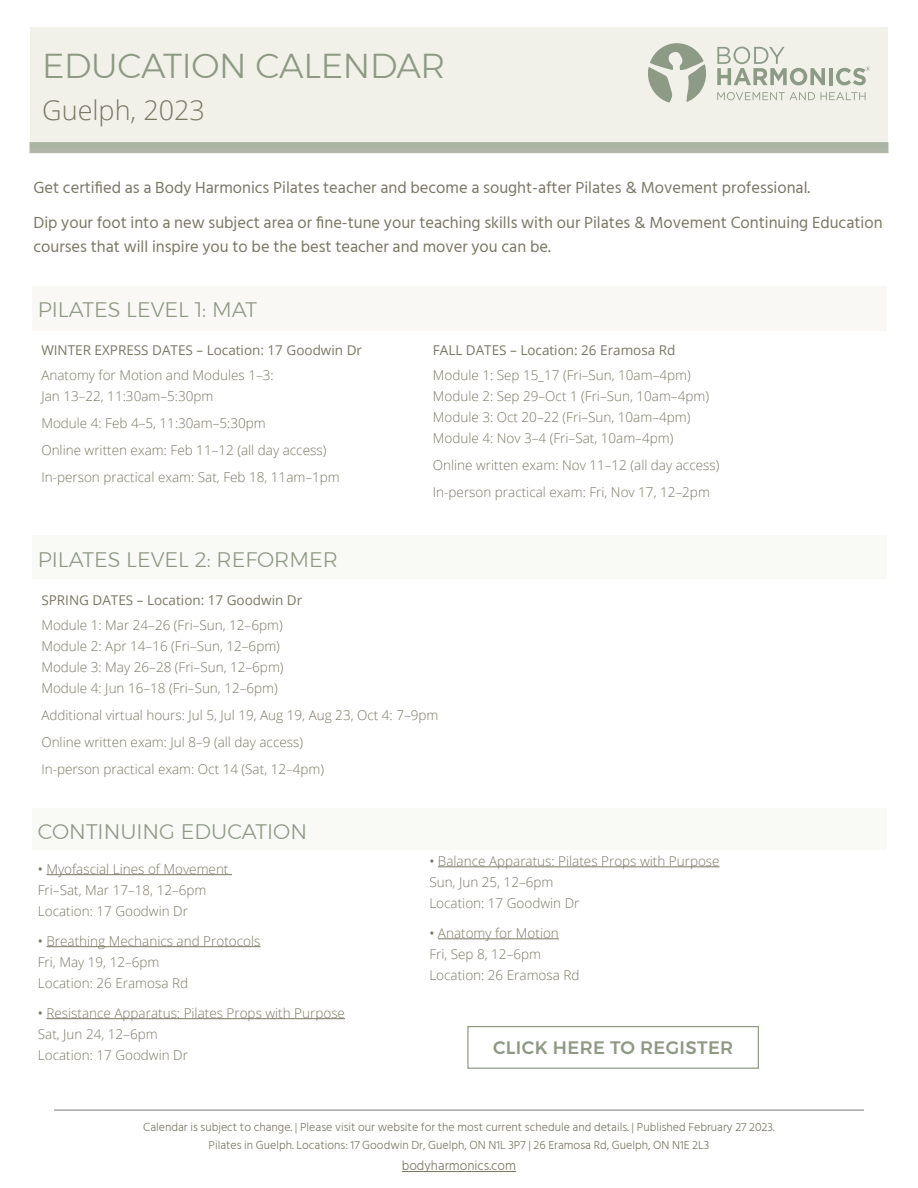
<style>
.page{position:relative;width:918px;height:1188px;background:#fff}
.page>*{position:absolute;margin:0;border:0;box-sizing:border-box;transform-origin:0 0}
.t1{font:300 34.5px "Montserrat";letter-spacing:-.01em;color:#8e9984}
.t2{font:300 27px "Open Sans";color:#7a7765}
.t3{font:300 21px "Montserrat";color:#8e9984}
.t4{font:500 18px "Montserrat";letter-spacing:.02em;color:#8e9984}
.t5{font:16.5px/24px "Hind Siliguri";color:#7a7765}
.t6{font:300 13.5px/21px "Open Sans";color:#7a7765}
.t7{font:13.5px "Open Sans";color:#7a7765}
.t8{font:300 13.5px "Hind Siliguri";color:#7a7765}
.t9{font:300 12px "Hind Siliguri";color:#7a7765}
.s1{font-weight:400}
</style>
<div class="page">
<div style="left:32px;top:286px;width:854px;height:44px;background:#f9f8f4"></div>
<div style="left:32px;top:536px;width:854px;height:43px;background:#f9f9f6"></div>
<div style="left:32px;top:808px;width:854px;height:41px;background:#f9f9f6"></div>
<hr style="left:46px;top:874px;width:186px;height:1px;background:#7a7765">
<hr style="left:46px;top:946px;width:214px;height:1px;background:#7a7765">
<hr style="left:46px;top:1018px;width:299px;height:1px;background:#7a7765">
<hr style="left:438px;top:867px;width:282px;height:1px;background:#7a7765">
<hr style="left:438px;top:939px;width:121px;height:1px;background:#7a7765">
<div style="left:30px;top:27px;width:858px;height:121px;background:#f1f1e9"></div>
<div style="left:29px;top:142px;width:860px;height:11px;background:#abb3a2"></div>
<svg style="left:648px;top:43px;width:58px;height:60px"></svg>
<svg style="left:717px;top:47px;width:108px;height:38px"></svg>
<hr style="left:829px;top:68px;width:4px;height:17px;background:#8d9a86">
<svg style="left:717px;top:92px;width:98px;height:8px"></svg>
<svg style="left:821px;top:92px;width:45px;height:8px"></svg>
<svg style="left:836px;top:67px;width:34px;height:18px"></svg>
<div style="left:467px;top:1026px;width:292px;height:43px;border:1px solid #8e9984"></div>
<hr style="left:54px;top:1110px;width:810px;height:1px;background:#78797a">
<hr style="left:402px;top:1171px;width:114px;height:1px;background:#7a7765">
<p class="t1" style="left:42px;top:40px;width:405px">EDUCATION CALENDAR</p>
<p class="t2" style="left:42px;top:92px;width:164px">Guelph, 2023</p>
<p class="t5" style="left:33px;top:177px;width:778px">Get certified as a Body Harmonics Pilates teacher and become a sought-after Pilates &amp; Movement professional.</p>
<p class="t5" style="left:33px;top:211px;width:851px">Dip your foot into a new subject area or fine-tune your teaching skills with our Pilates &amp; Movement Continuing Education courses that will inspire you to be the best teacher and mover you can be.</p>
<h3 class="t3" style="left:38px;top:293px;width:221px">PILATES LEVEL 1: MAT</h3>
<p class="t7" style="left:41px;top:341px;width:322px">WINTER EXPRESS DATES – Location: 17 Goodwin Dr</p>
<p class="t6" style="left:41px;top:364px;width:234px">Anatomy for Motion and Modules 1–3:<br>Jan 13–22, 11:30am–5:30pm</p>
<p class="t6" style="left:41px;top:409px;width:300px;line-height:27px">Module 4: Feb 4–5, 11:30am–5:30pm<br>Online written exam: Feb 11–12 (all day access)<br>In-person practical exam: Sat, Feb 18, 11am–1pm</p>
<p class="t7" style="left:433px;top:341px;width:244px">FALL DATES – Location: 26 Eramosa Rd</p>
<p class="t6" style="left:433px;top:364px;width:278px">Module 1: Sep 15_17 (Fri–Sun, 10am–4pm)<br>Module 2: Sep 29–Oct 1 (Fri–Sun, 10am–4pm)<br>Module 3: Oct 20–22 (Fri–Sun, 10am–4pm)<br>Module 4: Nov 3–4 (Fri–Sat, 10am–4pm)</p>
<p class="t6" style="left:433px;top:451px;width:288px;line-height:27px">Online written exam: Nov 11–12 (all day access)<br>In-person practical exam: Fri, Nov 17, 12–2pm</p>
<h3 class="t3" style="left:38px;top:543px;width:302px">PILATES LEVEL 2: REFORMER</h3>
<p class="t7" style="left:41px;top:590px;width:262px">SPRING DATES – Location: 17 Goodwin Dr</p>
<p class="t6" style="left:41px;top:614px;width:244px">Module 1: Mar 24–26 (Fri–Sun, 12–6pm)<br>Module 2: Apr 14–16 (Fri–Sun, 12–6pm)<br>Module 3: May 26–28 (Fri–Sun, 12–6pm)<br>Module 4: Jun 16–18 (Fri–Sun, 12–6pm)</p>
<p class="t6" style="left:41px;top:701px;width:399px;line-height:27px">Additional virtual hours: Jul 5, Jul 19, Aug 19, Aug 23, Oct 4: 7–9pm<br>Online written exam: Jul 8–9 (all day access)<br>In-person practical exam: Oct 14 (Sat, 12–4pm)</p>
<h3 class="t3" style="left:38px;top:816px;width:271px">CONTINUING EDUCATION</h3>
<p class="t6" style="left:38px;top:858px;width:192px"><span class="s1">•</span> Myofascial Lines of Movement<br>Fri–Sat, Mar 17–18, 12–6pm<br>Location: 17 Goodwin Dr</p>
<p class="t6" style="left:38px;top:930px;width:224px"><span class="s1">•</span> Breathing Mechanics and Protocols<br>Fri, May 19, 12–6pm<br>Location: 26 Eramosa Rd</p>
<p class="t6" style="left:38px;top:1002px;width:309px"><span class="s1">•</span> Resistance Apparatus: Pilates Props with Purpose<br>Sat, Jun 24, 12–6pm<br>Location: 17 Goodwin Dr</p>
<p class="t6" style="left:429px;top:850px;width:292px"><span class="s1">•</span> Balance Apparatus: Pilates Props with Purpose<br>Sun, Jun 25, 12–6pm<br>Location: 17 Goodwin Dr</p>
<p class="t6" style="left:429px;top:922px;width:152px"><span class="s1">•</span> Anatomy for Motion<br>Fri, Sep 8, 12–6pm<br>Location: 26 Eramosa Rd</p>
<p class="t4" style="left:493px;top:1034px;width:242px">CLICK HERE TO REGISTER</p>
<p class="t9" style="left:143px;top:1120px;width:633px">Calendar is subject to change. | Please visit our website for the most current schedule and details. | Published February 27 2023.</p>
<p class="t9" style="left:209px;top:1138px;width:502px">Pilates in Guelph. Locations: 17 Goodwin Dr, Guelph, ON N1L 3P7 | 26 Eramosa Rd, Guelph, ON N1E 2L3</p>
<p class="t8" style="left:402px;top:1157px;width:116px">bodyharmonics.com</p>
</div>
